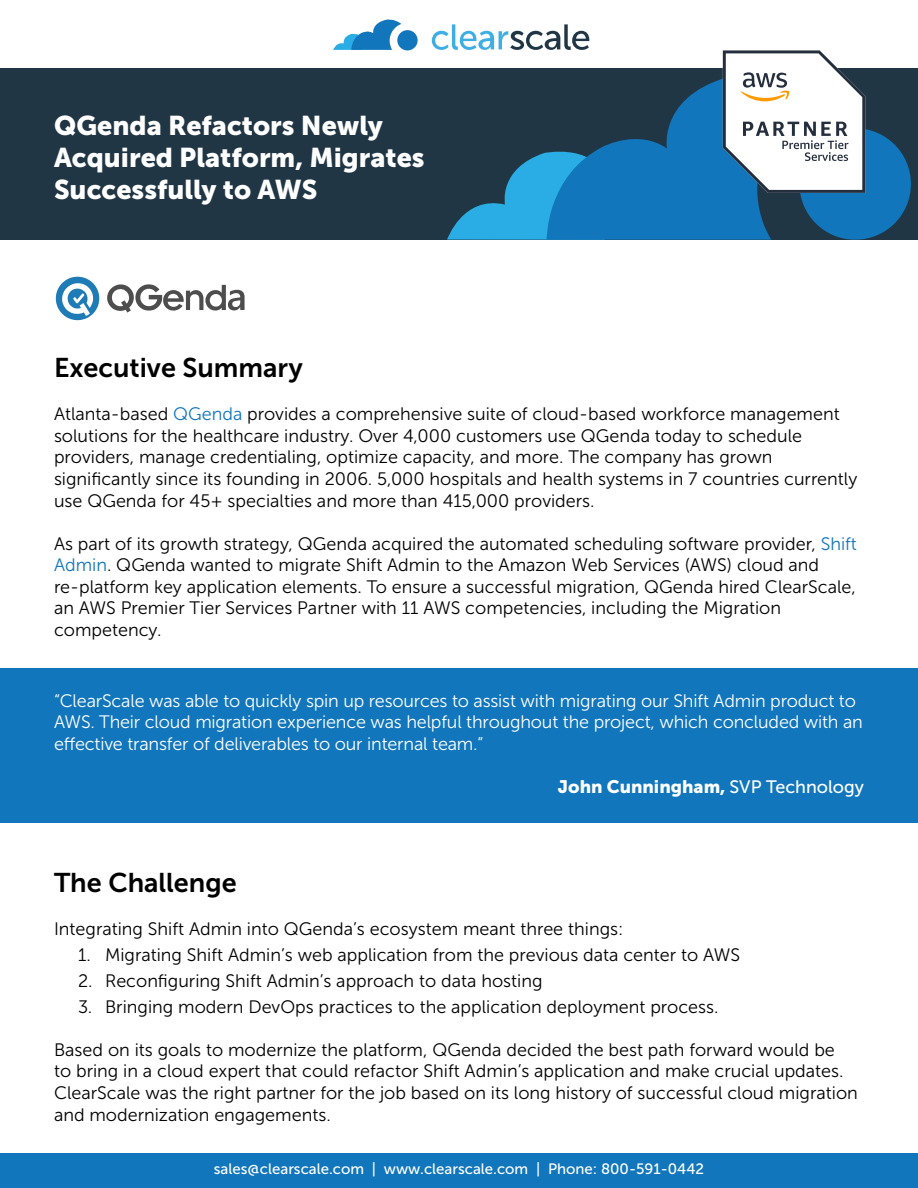
<style>
.page{position:relative;width:918px;height:1188px;background:#fff}
.page>*{position:absolute;margin:0;border:0;box-sizing:border-box;transform-origin:0 0}
.t1{font:27px/32.4px "Museo Sans 900";color:#fff}
.t2{font:27px "Museo Sans 700";color:#000}
.t3{font:18px/21.6px "Museo Sans 300";color:#000}
.t4{font:18px/21.6px "Museo Sans 300";letter-spacing:-.01em;color:#fff}
.t5{font:18px "Museo Sans 900";color:#fff}
.t6{font:15px "Museo Sans 500";color:#fff}
.s1{color:#1176bb}
.s2{font-family:"Museo Sans 500"}
</style>
<div class="page">
<div style="left:0;top:68px;width:918px;height:172px;background:#213645"></div>
<svg style="left:447px;top:152px;width:99px;height:88px"></svg>
<div style="left:799px;top:128px;width:112px;height:112px;background:#1176bb;border-radius:50%"></div>
<svg style="left:546px;top:66px;width:276px;height:174px;fill:#1176bb"></svg>
<svg style="left:723px;top:50px;width:142px;height:143px"></svg>
<svg style="left:432px;top:24px;width:157px;height:26px"></svg>
<div style="left:397px;top:30px;width:21px;height:20px;background:#1176bb;border-radius:50%"></div>
<svg style="left:333px;top:19px;width:68px;height:31px"></svg>
<div style="left:0;top:1154px;width:918px;height:34px;background:#1176bb"></div>
<svg style="left:107px;top:284px;width:138px;height:29px"></svg>
<svg style="left:55px;top:276px;width:44px;height:44px"></svg>
<div style="left:1px;top:668px;width:917px;height:155px;background:#1176bb"></div>
<h1 class="t1" style="left:54px;top:109px;width:372px">QGenda Refactors Newly<br>Acquired Platform, Migrates<br>Successfully to AWS</h1>
<h1 class="t2" style="left:54px;top:353px;width:250px">Executive Summary</h1>
<p class="t3" style="left:54px;top:403px;width:805px">Atlanta-based <span class="s1">QGenda</span> provides a comprehensive suite of cloud-based workforce management solutions for the healthcare industry. Over 4,000 customers use QGenda today to schedule providers, manage credentialing, optimize capacity, and more. The company has grown significantly since its founding in 2006. 5,000 hospitals and health systems in 7 countries currently use QGenda for 45+ specialties and more than 415,000 providers.</p>
<p class="t3" style="left:54px;top:533px;width:805px">As part of its growth strategy, QGenda acquired the automated scheduling software provider, <span class="s1">Shift Admin</span>. QGenda wanted to migrate Shift Admin to the Amazon Web Services (AWS) cloud and re-platform key application elements. To ensure a successful migration, QGenda hired ClearScale, an AWS Premier Tier Services Partner with 11 AWS competencies, including the Migration competency.</p>
<p class="t4" style="left:54px;top:690px;width:810px">“ClearScale was able to quickly spin up resources to assist with migrating our Shift Admin product to<br>AWS. Their cloud migration experience was helpful throughout the project, which concluded with an effective transfer of deliverables to our internal team.”</p>
<p class="t5" style="left:558px;top:776px;width:308px">John Cunningham, <span class="s2">SVP Technology</span></p>
<h1 class="t2" style="left:54px;top:868px;width:184px">The Challenge</h1>
<p class="t3" style="left:54px;top:919px;width:571px">Integrating Shift Admin into QGenda’s ecosystem meant three things:</p>
<p class="t3" style="left:78px;top:944px;width:664px">1. Migrating Shift Admin’s web application from the previous data center to AWS</p>
<p class="t3" style="left:78px;top:970px;width:466px">2. Reconfiguring Shift Admin’s approach to data hosting</p>
<p class="t3" style="left:78px;top:996px;width:642px">3. Bringing modern DevOps practices to the application deployment process.</p>
<p class="t3" style="left:54px;top:1039px;width:805px">Based on its goals to modernize the platform, QGenda decided the best path forward would be<br>to bring in a cloud expert that could refactor Shift Admin’s application and make crucial updates.<br>ClearScale was the right partner for the job based on its long history of successful cloud migration and modernization engagements.</p>
<p class="t6" style="left:214px;top:1161px;width:492px">sales@clearscale.com | www.clearscale.com | Phone: 800-591-0442</p>
</div>
